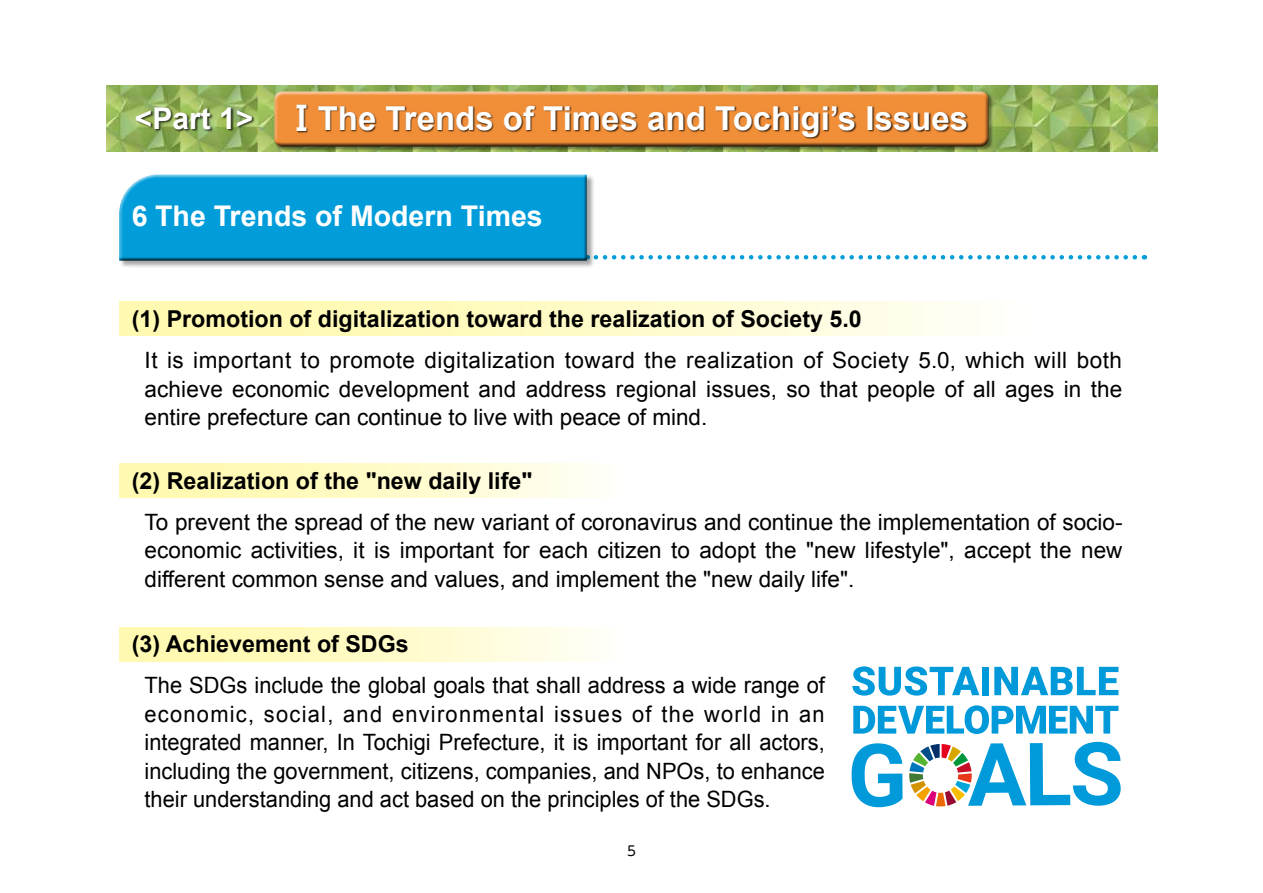
<style>
.page{position:relative;width:1263px;height:893px;background:#fff}
.page>*{position:absolute;margin:0;border:0;box-sizing:border-box;transform-origin:0 0}
.t1{font:700 33px "Arial";color:#fff}
.t2{font:700 28.5px "Arial";color:#fff}
.t3{font:700 24px "UD Shin Go Pro";color:#fff}
.t4{font:700 23.25px "Arial";color:#000}
.t5{font:22.5px/28.5px "Arial";color:#000;text-align:justify}
.t6{font:13.5px "UD Shin M Go Pro";color:#000}
.s1{font-size:30px}
.s2{font-family:"UD Shin Go Pro De"}
</style>
<div class="page">
<img style="left:106px;top:85px;width:1051px;height:67px">
<div style="left:274px;top:91px;width:719px;height:60px;background:#000;opacity:.4"></div>
<div style="left:273px;top:89px;width:718px;height:54px;background:#fff;opacity:.75"></div>
<div style="left:273px;top:93px;width:718px;height:55px;background:#000;opacity:.75"></div>
<div style="left:297px;top:104px;width:671px;height:35px;background:#000;opacity:.75"></div>
<div style="left:136px;top:107px;width:119px;height:26px;background:#000;opacity:.75"></div>
<svg style="left:596px;top:255px;width:549px;height:4px"></svg>
<div style="left:119px;top:302px;width:1021px;height:34px;background:linear-gradient(to right,#fff8a3,#fff)"></div>
<svg style="left:119px;top:463px;width:473px;height:34px;background:#fffac8"></svg>
<div style="left:119px;top:174px;width:476px;height:94px;background:#000;opacity:.35"></div>
<div style="left:118px;top:174px;width:471px;height:88px;background:#000;opacity:.75"></div>
<svg style="left:119px;top:627px;width:473px;height:34px;background:#fffac8"></svg>
<svg style="left:852px;top:743px;width:50px;height:64px"></svg>
<svg style="left:909px;top:742px;width:212px;height:64px"></svg>
<svg style="left:852px;top:666px;width:127px;height:30px"></svg>
<div style="left:982px;top:667px;width:7px;height:28px;background:#0099d9"></div>
<svg style="left:994px;top:667px;width:124px;height:28px"></svg>
<svg style="left:853px;top:705px;width:265px;height:29px"></svg>
<p class="t3" style="left:132px;top:94px;width:125px">〈第 1 部〉</p>
<h1 class="t1" style="left:135px;top:96px;width:835px"><span class="s1">&lt;Part 1&gt;</span> <span class="s2">Ⅰ</span> The Trends of Times and Tochigi’s Issues</h1>
<p class="t2" style="left:132px;top:198px;width:412px">6 The Trends of Modern Times</p>
<p class="t4" style="left:132px;top:304px;width:731px">(1) Promotion of digitalization toward the realization of Society 5.0</p>
<p class="t5" style="left:145px;top:346px;width:979px">It is important to promote digitalization toward the realization of Society 5.0, which will both achieve economic development and address regional issues, so that people of all ages in the entire prefecture can continue to live with peace of mind.</p>
<p class="t4" style="left:132px;top:465px;width:402px">(2) Realization of the "new daily life"</p>
<p class="t5" style="left:145px;top:508px;width:979px">To prevent the spread of the new variant of coronavirus and continue the implementation of socio&shy;economic activities, it is important for each citizen to adopt the "new lifestyle", accept the new different common sense and values, and implement the "new daily life".</p>
<p class="t4" style="left:132px;top:629px;width:278px">(3) Achievement of SDGs</p>
<p class="t5" style="left:145px;top:671px;width:682px">The SDGs include the global goals that shall address a wide range of economic, social, and environmental issues of the world in an integrated manner, In Tochigi Prefecture, it is important for all actors, including the government, citizens, companies, and NPOs, to enhance their understanding and act based on the principles of the SDGs.</p>
<p class="t6" style="left:627px;top:839px;width:10px">5</p>
</div>
